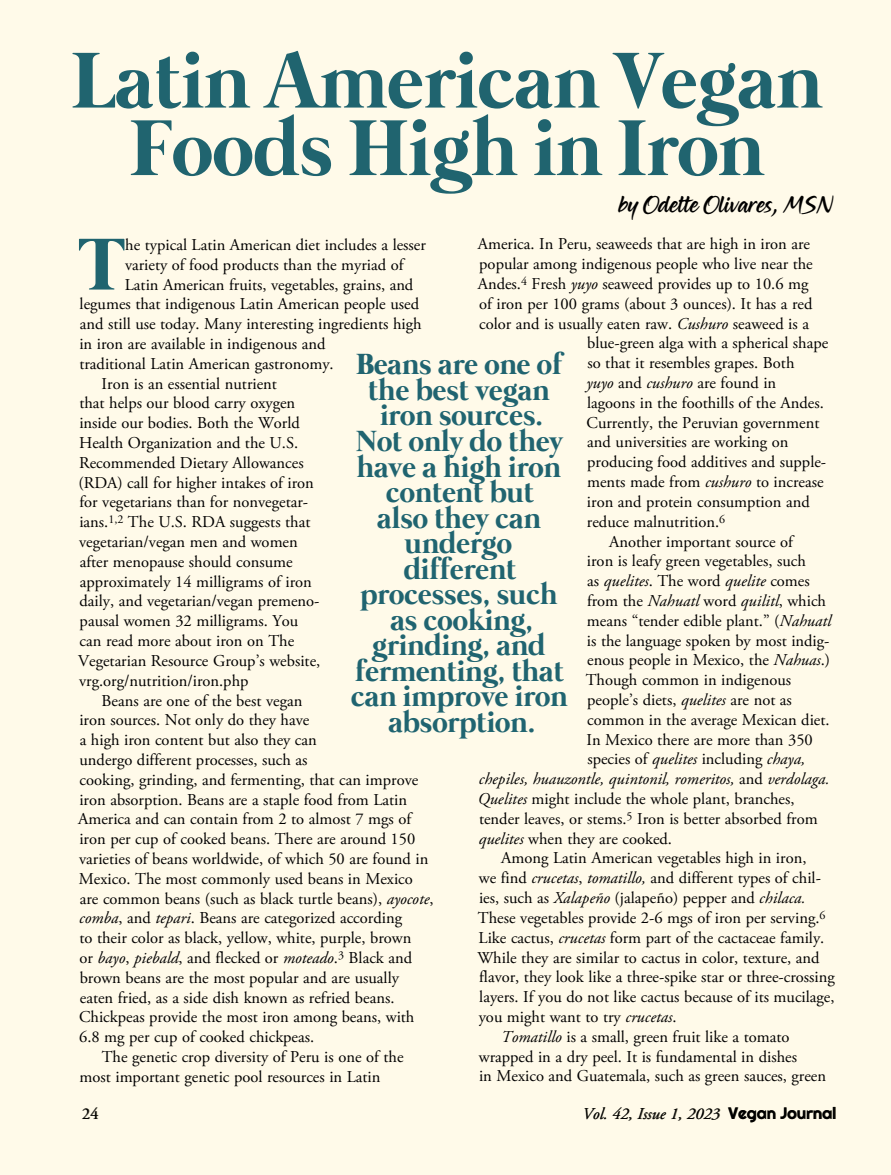
<style>
.page{position:relative;width:891px;height:1175px;background:#fff}
.page>*{position:absolute;margin:0;border:0;box-sizing:border-box;transform-origin:0 0}
.t1{font:700 81px/67.5px "Mermaid";color:#20646f;text-align:center}
.t2{font:700 75.15px "Mermaid";color:#20646f}
.t3{font:700 30px/25.5px "Mermaid";color:#206470;text-align:center}
.t4{font:24px "Midnight Drive Two";color:#000}
.t5{font:16.5px "Adobe Garamond Pro";color:#000}
.t6{font:italic 16.5px "Adobe Garamond Pro";color:#000}
.s1{font-style:italic}
.s2{font-style:normal}
.s3{font-family:"Righteous";font-style:normal}
</style>
<div class="page">
<div style="left:0;top:0;width:891px;height:1174px;background:#fffae9"></div>
<h1 class="t1" style="left:72px;top:53px;width:752px">Latin American Vegan<br>Foods High in Iron</h1>
<h3 class="t4" style="left:620px;top:191px;width:215px">by Odette Olivares, MSN</h3>
<h2 class="t2" style="left:79px;top:222px;width:48px">T</h2>
<p class="t5" style="left:125px;top:235px;width:302px">he typical Latin American diet includes a lesser</p>
<p class="t5" style="left:478px;top:234px;width:334px">America. In Peru, seaweeds that are high in iron are</p>
<p class="t5" style="left:479px;top:254px;width:335px">popular among indigenous people who live near the</p>
<p class="t5" style="left:478px;top:274px;width:332px">Andes.<sup>4</sup> Fresh <span class="s1">yuyo</span> seaweed provides up to 10.6 mg</p>
<p class="t5" style="left:479px;top:294px;width:335px">of iron per 100 grams (about 3 ounces). It has a red</p>
<p class="t5" style="left:479px;top:313px;width:331px">color and is usually eaten raw. <span class="s1">Cushuro</span> seaweed is a</p>
<p class="t5" style="left:587px;top:333px;width:243px">blue-green alga with a spherical shape</p>
<p class="t5" style="left:587px;top:353px;width:209px">so that it resembles grapes. Both</p>
<p class="t5" style="left:587px;top:373px;width:191px"><span class="s1">yuyo</span> and <span class="s1">cushuro</span> are found in</p>
<p class="t5" style="left:587px;top:393px;width:238px">lagoons in the foothills of the Andes.</p>
<p class="t5" style="left:587px;top:412px;width:234px">Currently, the Peruvian government</p>
<p class="t5" style="left:587px;top:432px;width:203px">and universities are working on</p>
<p class="t5" style="left:587px;top:452px;width:241px">producing food additives and supple-</p>
<p class="t5" style="left:587px;top:472px;width:238px">ments made from <span class="s1">cushuro</span> to increase</p>
<p class="t5" style="left:587px;top:492px;width:224px">iron and protein consumption and</p>
<p class="t5" style="left:587px;top:511px;width:140px">reduce malnutrition.<sup>6</sup></p>
<p class="t5" style="left:609px;top:531px;width:187px">Another important source of</p>
<p class="t5" style="left:587px;top:551px;width:220px">iron is leafy green vegetables, such</p>
<p class="t5" style="left:587px;top:571px;width:224px">as <span class="s1">quelites</span>. The word <span class="s1">quelite</span> comes</p>
<p class="t5" style="left:587px;top:591px;width:241px">from the <span class="s1">Nahuatl</span> word <span class="s1">quilitl</span>, which</p>
<p class="t5" style="left:587px;top:610px;width:246px">means “tender edible plant.” (<span class="s1">Nahuatl</span></p>
<p class="t5" style="left:587px;top:630px;width:244px">is the language spoken by most indig-</p>
<p class="t5" style="left:587px;top:650px;width:244px">enous people in Mexico, the <span class="s1">Nahuas</span>.)</p>
<p class="t5" style="left:586px;top:670px;width:207px">Though common in indigenous</p>
<p class="t5" style="left:587px;top:690px;width:206px">people’s diets, <span class="s1">quelites</span> are not as</p>
<p class="t5" style="left:587px;top:709px;width:244px">common in the average Mexican diet.</p>
<p class="t5" style="left:586px;top:729px;width:228px">In Mexico there are more than 350</p>
<p class="t5" style="left:587px;top:749px;width:219px">species of <span class="s1">quelites</span> including <span class="s1">chaya,</span></p>
<p class="t6" style="left:479px;top:769px;width:352px">chepiles, huauzontle, quintonil, romeritos, <span class="s2">and</span> verdolaga.</p>
<p class="t5" style="left:478px;top:789px;width:318px"><span class="s1">Quelites</span> might include the whole plant, branches,</p>
<p class="t5" style="left:479px;top:808px;width:340px">tender leaves, or stems.<sup>5</sup> Iron is better absorbed from</p>
<p class="t5" style="left:479px;top:828px;width:195px"><span class="s1">quelites</span> when they are cooked.</p>
<p class="t5" style="left:501px;top:848px;width:307px">Among Latin American vegetables high in iron,</p>
<p class="t5" style="left:479px;top:868px;width:344px">we find <span class="s1">crucetas</span>, <span class="s1">tomatillo,</span> and different types of chil-</p>
<p class="t5" style="left:479px;top:888px;width:328px">ies, such as <span class="s1">Xalapeño</span> (jalapeño) pepper and <span class="s1">chilaca.</span></p>
<p class="t5" style="left:478px;top:907px;width:349px">These vegetables provide 2-6 mgs of iron per serving.<sup>6</sup></p>
<p class="t5" style="left:479px;top:927px;width:347px">Like cactus, <span class="s1">crucetas</span> form part of the cactaceae family.</p>
<p class="t5" style="left:477px;top:947px;width:344px">While they are similar to cactus in color, texture, and</p>
<p class="t5" style="left:479px;top:967px;width:357px">flavor, they look like a three-spike star or three-crossing</p>
<p class="t5" style="left:479px;top:987px;width:357px">layers. If you do not like cactus because of its mucilage,</p>
<p class="t5" style="left:479px;top:1006px;width:199px">you might want to try <span class="s1">crucetas</span>.</p>
<p class="t5" style="left:501px;top:1026px;width:290px"><span class="s1">Tomatillo</span> is a small, green fruit like a tomato</p>
<p class="t5" style="left:479px;top:1046px;width:320px">wrapped in a dry peel. It is fundamental in dishes</p>
<p class="t5" style="left:479px;top:1066px;width:349px">in Mexico and Guatemala, such as green sauces, green</p>
<p class="t5" style="left:125px;top:255px;width:282px">variety of food products than the myriad of</p>
<p class="t5" style="left:125px;top:274px;width:290px">Latin American fruits, vegetables, grains, and</p>
<p class="t5" style="left:80px;top:294px;width:341px">legumes that indigenous Latin American people used</p>
<p class="t5" style="left:80px;top:314px;width:343px">and still use today. Many interesting ingredients high</p>
<p class="t5" style="left:79px;top:334px;width:248px">in iron are available in indigenous and</p>
<p class="t5" style="left:79px;top:354px;width:256px">traditional Latin American gastronomy.</p>
<p class="t5" style="left:102px;top:373px;width:177px">Iron is an essential nutrient</p>
<p class="t5" style="left:79px;top:393px;width:217px">that helps our blood carry oxygen</p>
<p class="t5" style="left:79px;top:413px;width:222px">inside our bodies. Both the World</p>
<p class="t5" style="left:79px;top:433px;width:221px">Health Organization and the U.S.</p>
<p class="t5" style="left:79px;top:453px;width:226px">Recommended Dietary Allowances</p>
<p class="t5" style="left:78px;top:472px;width:237px">(RDA) call for higher intakes of iron</p>
<p class="t5" style="left:80px;top:492px;width:230px">for vegetarians than for nonvegetar-</p>
<p class="t5" style="left:79px;top:512px;width:233px">ians.<sup>1,2</sup> The U.S. RDA suggests that</p>
<p class="t5" style="left:79px;top:532px;width:220px">vegetarian/vegan men and women</p>
<p class="t5" style="left:80px;top:552px;width:215px">after menopause should consume</p>
<p class="t5" style="left:80px;top:571px;width:234px">approximately 14 milligrams of iron</p>
<p class="t5" style="left:80px;top:591px;width:242px">daily, and vegetarian/vegan premeno-</p>
<p class="t5" style="left:80px;top:611px;width:220px">pausal women 32 milligrams. You</p>
<p class="t5" style="left:80px;top:631px;width:216px">can read more about iron on The</p>
<p class="t5" style="left:78px;top:651px;width:244px">Vegetarian Resource Group’s website,</p>
<p class="t5" style="left:79px;top:670px;width:171px">vrg.org/nutrition/iron.php</p>
<p class="t5" style="left:102px;top:690px;width:202px">Beans are one of the best vegan</p>
<p class="t5" style="left:79px;top:710px;width:232px">iron sources. Not only do they have</p>
<p class="t5" style="left:80px;top:730px;width:239px">a high iron content but also they can</p>
<p class="t5" style="left:80px;top:750px;width:230px">undergo different processes, such as</p>
<p class="t5" style="left:80px;top:769px;width:340px">cooking, grinding, and fermenting, that can improve</p>
<p class="t5" style="left:79px;top:789px;width:329px">iron absorption. Beans are a staple food from Latin</p>
<p class="t5" style="left:78px;top:809px;width:337px">America and can contain from 2 to almost 7 mgs of</p>
<p class="t5" style="left:79px;top:829px;width:337px">iron per cup of cooked beans. There are around 150</p>
<p class="t5" style="left:79px;top:849px;width:351px">varieties of beans worldwide, of which 50 are found in</p>
<p class="t5" style="left:79px;top:868px;width:335px">Mexico. The most commonly used beans in Mexico</p>
<p class="t5" style="left:80px;top:888px;width:355px">are common beans (such as black turtle beans), <span class="s1">ayocote</span>,</p>
<p class="t5" style="left:79px;top:908px;width:325px"><span class="s1">comba</span>, and <span class="s1">tepari</span>. Beans are categorized according</p>
<p class="t5" style="left:79px;top:928px;width:334px">to their color as black, yellow, white, purple, brown</p>
<p class="t5" style="left:80px;top:948px;width:334px">or <span class="s1">bayo</span>, <span class="s1">piebald</span>, and flecked or <span class="s1">moteado</span>.<sup>3</sup> Black and</p>
<p class="t5" style="left:80px;top:967px;width:321px">brown beans are the most popular and are usually</p>
<p class="t5" style="left:80px;top:987px;width:316px">eaten fried, as a side dish known as refried beans.</p>
<p class="t5" style="left:79px;top:1007px;width:337px">Chickpeas provide the most iron among beans, with</p>
<p class="t5" style="left:79px;top:1027px;width:237px">6.8 mg per cup of cooked chickpeas.</p>
<p class="t5" style="left:102px;top:1047px;width:303px">The genetic crop diversity of Peru is one of the</p>
<p class="t5" style="left:79px;top:1066px;width:303px">most important genetic pool resources in Latin</p>
<h3 class="t3" style="left:351px;top:354px;width:218px">Beans are one of the best vegan iron sources.<br>Not only do they have a high iron content but<br>also they can undergo different processes, such as cooking, grinding, and fermenting, that can improve iron absorption.</h3>
<p class="t5" style="left:82px;top:1104px;width:18px">24</p>
<p class="t6" style="left:582px;top:1104px;width:255px">Vol. 42, Issue 1, 2023 <span class="s3">Vegan Journal</span></p>
</div>
